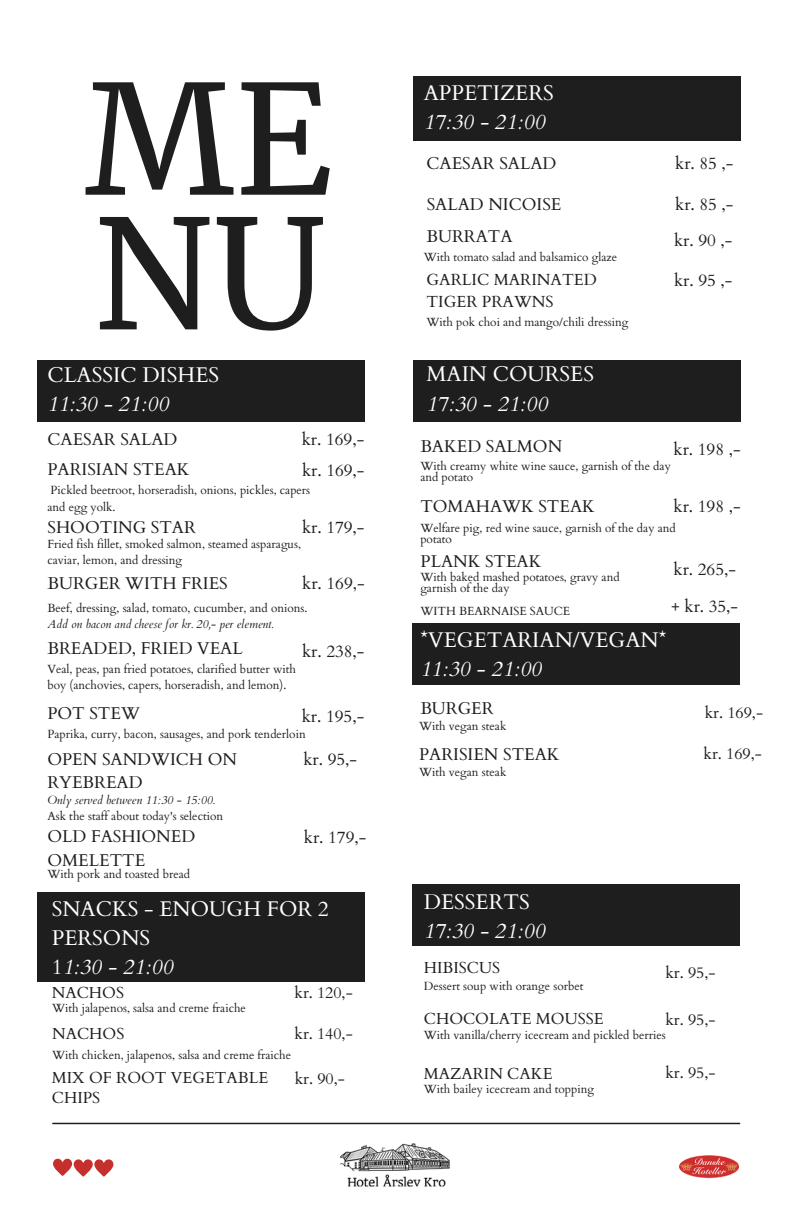
<style>
.page{position:relative;width:792px;height:1224px;background:#fff}
.page>*{position:absolute;margin:0;border:0;box-sizing:border-box;transform-origin:0 0}
.t1{font:151.3px "Merriweather";color:#1e1e1e}
.t2{font:21.3px/29.2px "Cardo";color:#fff}
.t3{font:italic 21.3px/29.2px "Cardo";color:#fff}
.t4{font:17.1px/23.2px "Cardo";color:#1e1e1e}
.t5{font:16.1px/22.5px "Cardo";color:#1e1e1e}
.t6{font:16px/19.5px "Cardo";color:#1e1e1e}
.t7{font:11.8px/16.5px "Cardo";color:#1e1e1e}
.t8{font:italic 11.8px "Cardo";color:#1e1e1e}
.s1{font-style:italic}
.s2{font-style:normal}
</style>
<div class="page">
<hr style="left:53px;top:1123px;width:687px;height:1px;background:#1e1e1e">
<div style="left:37px;top:360px;width:328px;height:62px;background:#1e1e1e"></div>
<div style="left:413px;top:76px;width:327px;height:64px;background:#1e1e1e"></div>
<div style="left:413px;top:360px;width:327px;height:62px;background:#1e1e1e"></div>
<div style="left:37px;top:892px;width:327px;height:90px;background:#1e1e1e"></div>
<div style="left:412px;top:885px;width:328px;height:61px;background:#1e1e1e"></div>
<img style="left:340px;top:1143px;width:110px;height:44px">
<img style="left:679px;top:1155px;width:60px;height:24px">
<svg style="left:53px;top:1158px;width:61px;height:19px"></svg>
<div style="left:412px;top:623px;width:328px;height:62px;background:#1e1e1e"></div>
<h2 class="t1" style="left:85px;top:46px;width:250px">ME</h2>
<h2 class="t1" style="left:92px;top:180px;width:234px">NU</h2>
<h3 class="t2" style="left:47px;top:361px;width:173px">CLASSIC DISHES</h3>
<h3 class="t3" style="left:47px;top:390px;width:123px">11:30 - 21:00</h3>
<h3 class="t4" style="left:47px;top:428px;width:131px">CAESAR SALAD</h3>
<p class="t4" style="left:47px;top:458px;width:144px">PARISIAN STEAK</p>
<h2 class="t4" style="left:302px;top:428px;width:64px">kr. 169,-</h2>
<h3 class="t4" style="left:302px;top:459px;width:64px">kr. 169,-</h3>
<p class="t7" style="left:47px;top:482px;width:264px">Pickled beetroot, horseradish, onions, pickles, capers and egg yolk.</p>
<h2 class="t7" style="left:47px;top:536px;width:255px">Fried fish fillet, smoked salmon, steamed asparagus, caviar, lemon, and dressing</h2>
<p class="t4" style="left:302px;top:516px;width:64px">kr. 179,-</p>
<h3 class="t4" style="left:47px;top:516px;width:150px">SHOOTING STAR</h3>
<h4 class="t4" style="left:47px;top:572px;width:182px">BURGER WITH FRIES</h4>
<h3 class="t4" style="left:302px;top:572px;width:64px">kr. 169,-</h3>
<h4 class="t7" style="left:47px;top:600px;width:261px">Beef, dressing, salad, tomato, cucumber, and onions.<br><span class="s1">Add on bacon and cheese for kr. 20,- per element.</span></h4>
<p class="t4" style="left:47px;top:637px;width:197px">BREADED, FRIED VEAL</p>
<h4 class="t4" style="left:302px;top:640px;width:64px">kr. 238,-</h4>
<h3 class="t7" style="left:47px;top:661px;width:250px">Veal, peas, pan fried potatoes, clarified butter with boy (anchovies, capers, horseradish, and lemon).</h3>
<h4 class="t4" style="left:47px;top:702px;width:94px">POT STEW</h4>
<p class="t4" style="left:47px;top:748px;width:191px">OPEN SANDWICH ON<br>RYEBREAD</p>
<h3 class="t4" style="left:302px;top:705px;width:64px">kr. 195,-</h3>
<h4 class="t4" style="left:303px;top:748px;width:55px">kr. 95,-</h4>
<h3 class="t7" style="left:47px;top:726px;width:260px">Paprika, curry, bacon, sausages, and pork tenderloin</h3>
<h4 class="t8" style="left:47px;top:792px;width:169px">Only served between 11:30 - 15:00.</h4>
<p class="t7" style="left:47px;top:808px;width:177px">Ask the staff about today's selection</p>
<p class="t4" style="left:47px;top:825px;width:149px">OLD FASHIONED<br>OMELETTE</p>
<p class="t7" style="left:47px;top:866px;width:144px">With pork and toasted bread</p>
<p class="t4" style="left:304px;top:826px;width:64px">kr. 179,-</p>
<h4 class="t3" style="left:424px;top:78px;width:132px"><span class="s2">APPETIZERS<br></span>17:30 - 21:00</h4>
<h4 class="t4" style="left:427px;top:152px;width:131px">CAESAR SALAD</h4>
<p class="t4" style="left:675px;top:152px;width:60px">kr. 85 ,-</p>
<h3 class="t4" style="left:427px;top:193px;width:136px">SALAD NICOISE</h3>
<h4 class="t4" style="left:675px;top:193px;width:60px">kr. 85 ,-</h4>
<p class="t4" style="left:427px;top:225px;width:88px">BURRATA</p>
<p class="t4" style="left:674px;top:229px;width:60px">kr. 90 ,-</p>
<h3 class="t7" style="left:424px;top:249px;width:195px">With tomato salad and balsamico glaze</h3>
<h4 class="t5" style="left:427px;top:268px;width:172px">GARLIC MARINATED<br>TIGER PRAWNS</h4>
<p class="t4" style="left:674px;top:269px;width:60px">kr. 95 ,-</p>
<h3 class="t7" style="left:427px;top:314px;width:203px">With pok choi and mango/chili dressing</h3>
<p class="t2" style="left:427px;top:360px;width:169px">MAIN COURSES<br><span class="s1">17:30 - 21:00</span></p>
<h4 class="t4" style="left:420px;top:435px;width:143px">BAKED SALMON</h4>
<h4 class="t4" style="left:674px;top:438px;width:69px">kr. 198 ,-</h4>
<h4 class="t7" style="left:420px;top:461px;width:252px;line-height:10.5px">With creamy white wine sauce, garnish of the day and potato</h4>
<p class="t4" style="left:420px;top:495px;width:176px">TOMAHAWK STEAK</p>
<p class="t4" style="left:674px;top:495px;width:69px">kr. 198 ,-</p>
<p class="t7" style="left:420px;top:523px;width:257px;line-height:10.5px">Welfare pig, red wine sauce, garnish of the day and potato</p>
<h3 class="t4" style="left:421px;top:550px;width:122px">PLANK STEAK</h3>
<h4 class="t7" style="left:420px;top:569px;width:201px">With baked mashed potatoes, gravy and</h4>
<p class="t7" style="left:420px;top:580px;width:91px">garnish of the day</p>
<h3 class="t7" style="left:420px;top:603px;width:151px">WITH BEARNAISE SAUCE</h3>
<h3 class="t4" style="left:674px;top:558px;width:64px">kr. 265,-</h3>
<h4 class="t4" style="left:671px;top:595px;width:69px">+ kr. 35,-</h4>
<p class="t2" style="left:420px;top:626px;width:247px">*VEGETARIAN/VEGAN*<br><span class="s1">11:30 - 21:00</span></p>
<h3 class="t4" style="left:420px;top:697px;width:75px">BURGER</h3>
<h4 class="t4" style="left:419px;top:743px;width:142px">PARISIEN STEAK</h4>
<p class="t7" style="left:419px;top:718px;width:89px">With vegan steak</p>
<h3 class="t7" style="left:419px;top:764px;width:89px">With vegan steak</h3>
<p class="t6" style="left:705px;top:704px;width:60px">kr. 169,-</p>
<h4 class="t6" style="left:704px;top:744px;width:60px">kr. 169,-</h4>
<h3 class="t2" style="left:52px;top:894px;width:278px">SNACKS - ENOUGH FOR 2<br>PERSONS<br>1<span class="s1">1:30 - 21:00</span></h3>
<h4 class="t3" style="left:424px;top:887px;width:123px"><span class="s2">DESSERTS<br></span>17:30 - 21:00</h4>
<h3 class="t6" style="left:424px;top:958px;width:78px">HIBISCUS</h3>
<h4 class="t6" style="left:665px;top:963px;width:52px">kr. 95,-</h4>
<h3 class="t7" style="left:424px;top:978px;width:161px">Dessert soup with orange sorbet</h3>
<h4 class="t6" style="left:52px;top:984px;width:74px">NACHOS</h4>
<p class="t6" style="left:294px;top:984px;width:60px">kr. 120,-</p>
<h4 class="t7" style="left:52px;top:1000px;width:195px">With jalapenos, salsa and creme fraiche</h4>
<p class="t6" style="left:294px;top:1025px;width:60px">kr. 140,-</p>
<h3 class="t6" style="left:52px;top:1025px;width:74px">NACHOS</h3>
<h4 class="t7" style="left:52px;top:1047px;width:241px">With chicken, jalapenos, salsa and creme fraiche</h4>
<h3 class="t6" style="left:52px;top:1069px;width:218px">MIX OF ROOT VEGETABLE<br>CHIPS</h3>
<h4 class="t6" style="left:295px;top:1069px;width:52px">kr. 90,-</h4>
<h2 class="t6" style="left:665px;top:1010px;width:52px">kr. 95,-</h2>
<h3 class="t6" style="left:665px;top:1063px;width:52px">kr. 95,-</h3>
<h5 class="t6" style="left:424px;top:1009px;width:181px">CHOCOLATE MOUSSE</h5>
<h2 class="t7" style="left:424px;top:1027px;width:243px">With vanilla/cherry icecream and pickled berries</h2>
<h4 class="t6" style="left:424px;top:1065px;width:130px">MAZARIN CAKE</h4>
<h3 class="t7" style="left:424px;top:1081px;width:172px">With bailey icecream and topping</h3>
</div>
